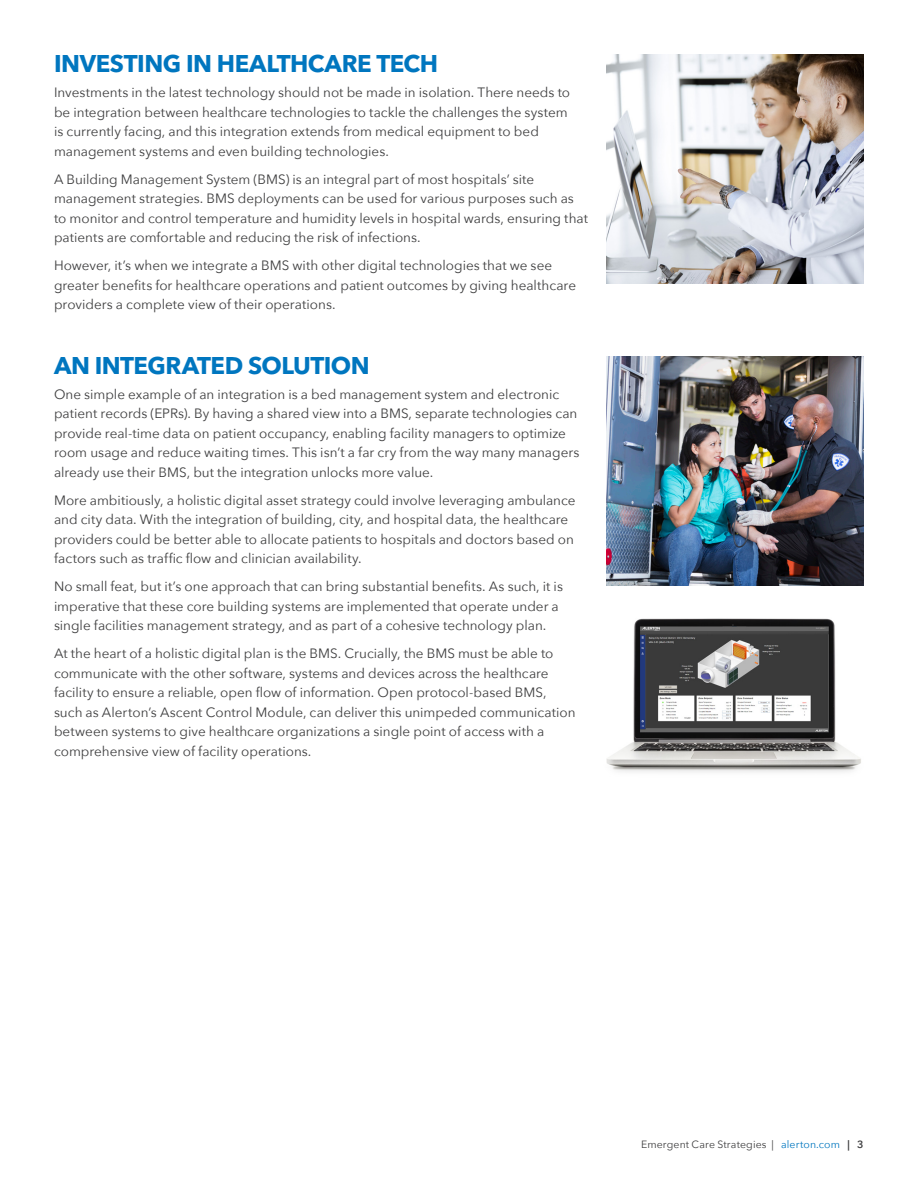
<style>
.page{position:relative;width:918px;height:1188px;background:#fff}
.page>*{position:absolute;margin:0;border:0;box-sizing:border-box;transform-origin:0 0}
.Title__46_36{font:700 24px "Avenir Next LT Pro";letter-spacing:-.025em;color:#0076bf}
._10_Inside__Body_Text{font:13.5px/19.5px "Avenir Next";color:#3e3e3f}
.MASTER__Header_Footer__Right{font:10.5px "Avenir Next";letter-spacing:.01em;color:#3e3e3f}
.s1{color:#0076bf}
.s2{font-weight:600}
</style>
<div class="page">
<img style="left:606px;top:54px;width:258px;height:230px">
<img style="left:606px;top:356px;width:258px;height:230px">
<img style="left:606px;top:618px;width:255px;height:154px">
<p class="Title__46_36" style="left:54px;top:49px;width:386px">INVESTING IN HEALTHCARE TECH</p>
<p class="_10_Inside__Body_Text" style="left:54px;top:82px;width:518px">Investments in the latest technology should not be made in isolation. There needs to be integration between healthcare technologies to tackle the challenges the system is currently facing, and this integration extends from medical equipment to bed management systems and even building technologies.</p>
<p class="_10_Inside__Body_Text" style="left:54px;top:169px;width:536px">A Building Management System (BMS) is an integral part of most hospitals’ site management strategies. BMS deployments can be used for various purposes such as to monitor and control temperature and humidity levels in hospital wards, ensuring that patients are comfortable and reducing the risk of infections.</p>
<p class="_10_Inside__Body_Text" style="left:54px;top:255px;width:524px">However, it’s when we integrate a BMS with other digital technologies that we see greater benefits for healthcare operations and patient outcomes by giving healthcare providers a complete view of their operations.</p>
<p class="Title__46_36" style="left:54px;top:351px;width:317px">AN INTEGRATED SOLUTION</p>
<p class="_10_Inside__Body_Text" style="left:54px;top:384px;width:527px">One simple example of an integration is a bed management system and electronic patient records (EPRs). By having a shared view into a BMS, separate technologies can provide real-time data on patient occupancy, enabling facility managers to optimize room usage and reduce waiting times. This isn’t a far cry from the way many managers already use their BMS, but the integration unlocks more value.</p>
<p class="_10_Inside__Body_Text" style="left:54px;top:490px;width:523px">More ambitiously, a holistic digital asset strategy could involve leveraging ambulance and city data. With the integration of building, city, and hospital data, the healthcare providers could be better able to allocate patients to hospitals and doctors based on factors such as traffic flow and clinician availability.</p>
<p class="_10_Inside__Body_Text" style="left:54px;top:576px;width:511px">No small feat, but it’s one approach that can bring substantial benefits. As such, it is imperative that these core building systems are implemented that operate under a single facilities management strategy, and as part of a cohesive technology plan.</p>
<p class="_10_Inside__Body_Text" style="left:54px;top:643px;width:523px">At the heart of a holistic digital plan is the BMS. Crucially, the BMS must be able to communicate with the other software, systems and devices across the healthcare facility to ensure a reliable, open flow of information. Open protocol-based BMS, such as Alerton’s Ascent Control Module, can deliver this unimpeded communication between systems to give healthcare organizations a single point of access with a comprehensive view of facility operations.</p>
<p class="MASTER__Header_Footer__Right" style="left:641px;top:1135px;width:224px">Emergent Care Strategies | <span class="s1">alerton.com</span> <span class="s2">| 3</span></p>
</div>
